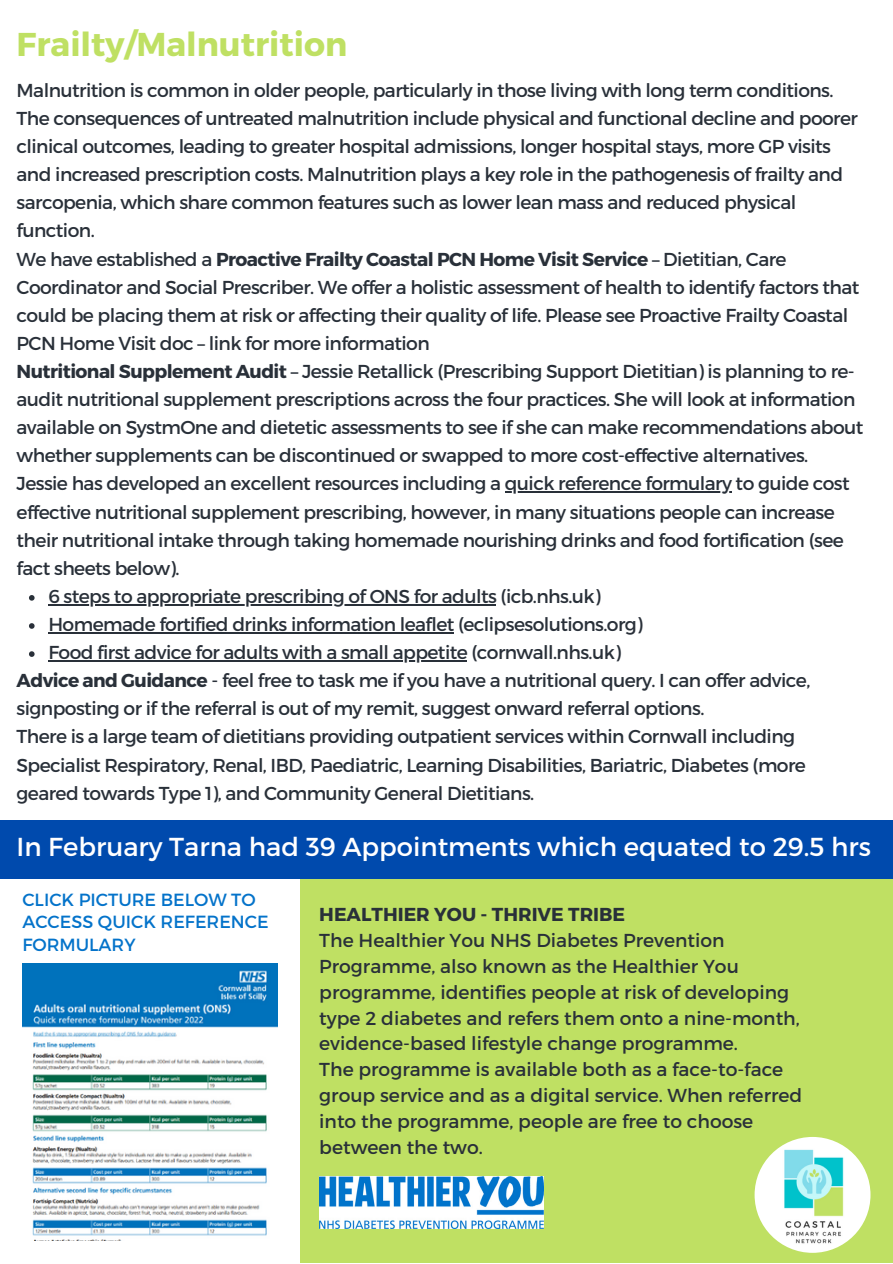
<style>
.page{position:relative;width:893px;height:1264px;background:#fff}
.page>*{position:absolute;margin:0;border:0;box-sizing:border-box;transform-origin:0 0}
.t1{font:700 33px "Montserrat";color:#bfe063}
.t2{font:25.95px "Montserrat";color:#fff}
.t3{font:18.75px/28px "Montserrat";letter-spacing:-.03em;color:#293039}
.t4{font:18.75px/25.8px "Montserrat";color:#293039}
.t5{font:700 18.75px "Montserrat";color:#293039}
.t6{font:17.55px/22.8px "Montserrat";color:#0473ca}
.s1{font-weight:700}
</style>
<div class="page">
<div style="left:0;top:820px;width:892px;height:58px;background:#004aad"></div>
<div style="left:300px;top:879px;width:592px;height:383px;background:#bfe063"></div>
<img style="left:319px;top:1176px;width:224px;height:52px">
<img style="left:754px;top:1136px;width:116px;height:116px;border-radius:50%">
<img style="left:22px;top:963px;width:256px;height:273px">
<svg style="left:29px;top:595px;width:6px;height:5px"></svg>
<hr style="left:48px;top:604px;width:448px;height:1px;background:#293039">
<svg style="left:29px;top:623px;width:6px;height:5px"></svg>
<hr style="left:48px;top:632px;width:406px;height:1px;background:#293039">
<svg style="left:29px;top:651px;width:6px;height:6px"></svg>
<hr style="left:48px;top:660px;width:419px;height:1px;background:#293039">
<hr style="left:504px;top:491px;width:227px;height:1px;background:#293039">
<h1 class="t1" style="left:17px;top:23px;width:332px">Frailty/Malnutrition</h1>
<p class="t3" style="left:17px;top:75px;width:848px">Malnutrition is common in older people, particularly in those living with long term conditions.<br>The consequences of untreated malnutrition include physical and functional decline and poorer clinical outcomes, leading to greater hospital admissions, longer hospital stays, more GP visits and increased prescription costs. Malnutrition plays a key role in the pathogenesis of frailty and sarcopenia, which share common features such as lower lean mass and reduced physical function.<br>We have established a <span class="s1">Proactive Frailty Coastal PCN Home Visit Service</span> – Dietitian, Care Coordinator and Social Prescriber. We offer a holistic assessment of health to identify factors that could be placing them at risk or affecting their quality of life. Please see Proactive Frailty Coastal PCN Home Visit doc – link for more information<br><span class="s1">Nutritional Supplement Audit</span> – Jessie Retallick (Prescribing Support Dietitian) is planning to re&shy;audit nutritional supplement prescriptions across the four practices. She will look at information available on SystmOne and dietetic assessments to see if she can make recommendations about whether supplements can be discontinued or swapped to more cost-effective alternatives.<br>Jessie has developed an excellent resources including a quick reference formulary to guide cost effective nutritional supplement prescribing, however, in many situations people can increase their nutritional intake through taking homemade nourishing drinks and food fortification (see fact sheets below).</p>
<p class="t3" style="left:48px;top:581px;width:595px">6 steps to appropriate prescribing of ONS for adults (icb.nhs.uk)<br>Homemade fortified drinks information leaflet (eclipsesolutions.org)<br>Food first advice for adults with a small appetite (cornwall.nhs.uk)</p>
<p class="t3" style="left:17px;top:665px;width:795px"><span class="s1">Advice and Guidance</span> - feel free to task me if you have a nutritional query. I can offer advice, signposting or if the referral is out of my remit, suggest onward referral options.<br>There is a large team of dietitians providing outpatient services within Cornwall including Specialist Respiratory, Renal, IBD, Paediatric, Learning Disabilities, Bariatric, Diabetes (more geared towards Type 1), and Community General Dietitians.</p>
<h2 class="t2" style="left:17px;top:829px;width:855px">In February Tarna had 39 Appointments which equated to 29.5 hrs</h2>
<p class="t6" style="left:22px;top:887px;width:248px">CLICK PICTURE BELOW TO<br>ACCESS QUICK REFERENCE<br>FORMULARY</p>
<p class="t5" style="left:319px;top:902px;width:307px">HEALTHIER YOU - THRIVE TRIBE</p>
<p class="t4" style="left:319px;top:926px;width:484px">The Healthier You NHS Diabetes Prevention Programme, also known as the Healthier You programme, identifies people at risk of developing type 2 diabetes and refers them onto a nine-month, evidence-based lifestyle change programme.<br>The programme is available both as a face-to-face group service and as a digital service. When referred into the programme, people are free to choose between the two.</p>
</div>
